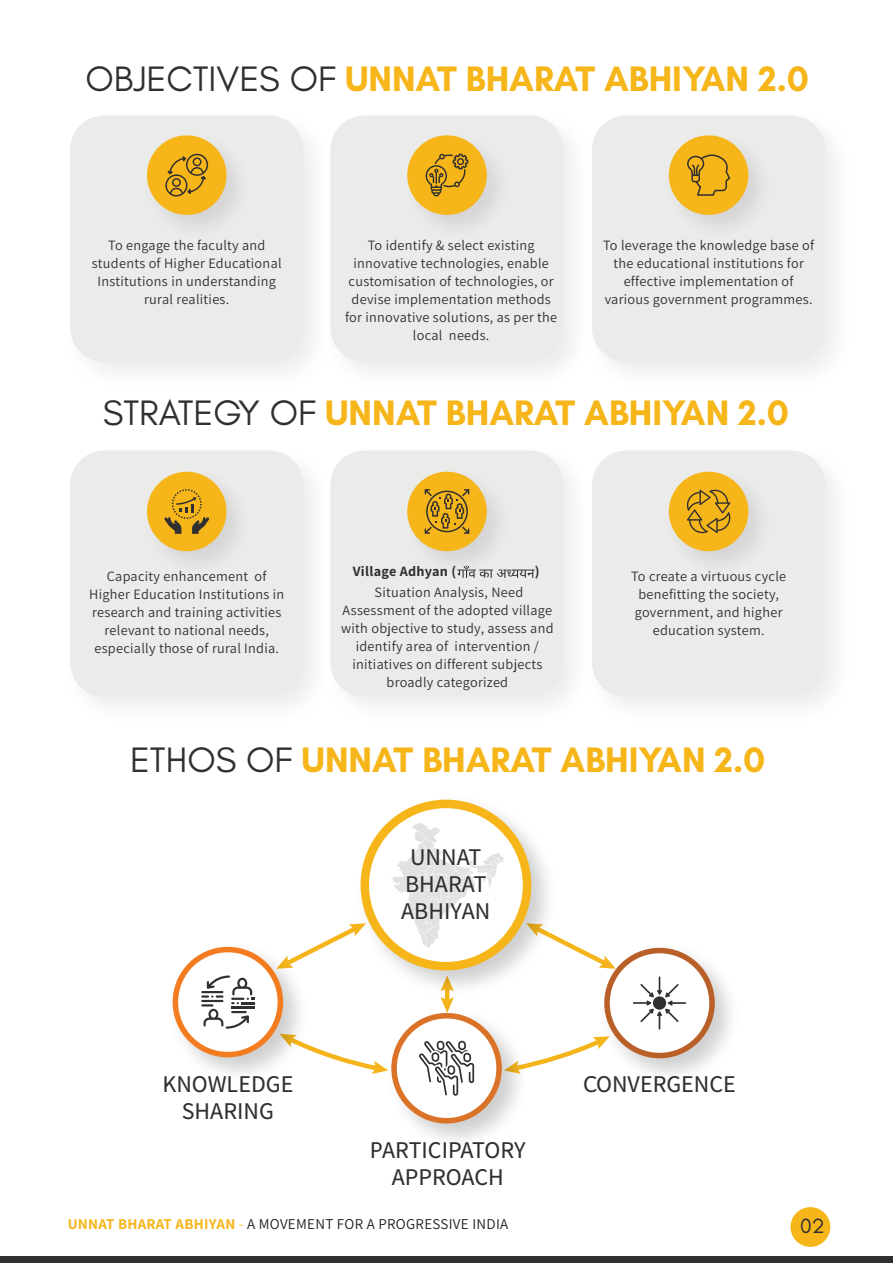
<style>
.page{position:relative;width:893px;height:1263px;background:#fff}
.page>*{position:absolute;margin:0;border:0;box-sizing:border-box;transform-origin:0 0}
.t1{font:700 36px "Glacial Indifference";color:#f6b519}
.t2{font:500 24px/27px "Assistant";color:#303030;text-align:center}
.t3{font:21px "Glacial Indifference";color:#303030}
.t4{font:15px "Assistant";letter-spacing:.02em;color:#231f20}
.t5{font:14.25px/18px "Assistant";letter-spacing:.02em;color:#303030;text-align:center}
.t6{font:700 14.25px "Assistant";letter-spacing:.02em;color:#303030}
.s1{font-weight:400;color:#303030}
.s2{font-weight:700;color:#f6b519}
.s3{color:#f6b519}
</style>
<div class="page">
<svg style="left:565px;top:940px;width:27px;height:20px"></svg>
<svg style="left:316px;top:930px;width:32px;height:21px"></svg>
<svg style="left:316px;top:1048px;width:63px;height:26px"></svg>
<svg style="left:535px;top:1042px;width:57px;height:24px"></svg>
<img style="left:348px;top:799px;width:217px;height:202px">
<div style="left:361px;top:800px;width:170px;height:170px;background:#f6b519;border-radius:50%"></div>
<div style="left:369px;top:808px;width:154px;height:154px;background:#fff;border-radius:50%"></div>
<div style="left:70px;top:115px;width:233px;height:247px;background:#ebebea;border-radius:34px"></div>
<div style="left:330px;top:115px;width:234px;height:247px;background:#ebebea;border-radius:34px"></div>
<div style="left:592px;top:115px;width:233px;height:247px;background:#ebebea;border-radius:34px"></div>
<div style="left:592px;top:450px;width:233px;height:247px;background:#ebebea;border-radius:34px"></div>
<img style="left:352px;top:467px;width:245px;height:239px">
<div style="left:330px;top:450px;width:234px;height:247px;background:#ebebea;border-radius:34px"></div>
<img style="left:90px;top:461px;width:247px;height:245px">
<div style="left:70px;top:450px;width:233px;height:247px;background:#ebebea;border-radius:34px"></div>
<img style="left:147px;top:135px;width:91px;height:91px">
<div style="left:147px;top:135px;width:79px;height:80px;background:#f6b519;border-radius:50%"></div>
<svg style="left:165px;top:154px;width:43px;height:42px"></svg>
<img style="left:407px;top:135px;width:91px;height:91px">
<div style="left:407px;top:135px;width:80px;height:80px;background:#f6b519;border-radius:50%"></div>
<svg style="left:426px;top:154px;width:42px;height:42px"></svg>
<img style="left:668px;top:136px;width:92px;height:90px">
<div style="left:669px;top:135px;width:79px;height:80px;background:#f6b519;border-radius:50%"></div>
<svg style="left:687px;top:154px;width:43px;height:42px"></svg>
<img style="left:407px;top:471px;width:91px;height:95px">
<div style="left:407px;top:472px;width:80px;height:79px;background:#f6b519;border-radius:50%"></div>
<svg style="left:425px;top:489px;width:44px;height:45px"></svg>
<img style="left:147px;top:471px;width:91px;height:92px">
<div style="left:147px;top:472px;width:79px;height:79px;background:#f6b519;border-radius:50%"></div>
<svg style="left:164px;top:489px;width:45px;height:45px"></svg>
<img style="left:668px;top:471px;width:92px;height:92px">
<div style="left:669px;top:472px;width:79px;height:79px;background:#f6b519;border-radius:50%"></div>
<svg style="left:687px;top:490px;width:43px;height:43px"></svg>
<svg style="left:391px;top:822px;width:113px;height:126px"></svg>
<img style="left:172px;top:946px;width:144px;height:128px">
<div style="left:173px;top:947px;width:110px;height:110px;background:#f47c20;border-radius:50%"></div>
<div style="left:178px;top:952px;width:100px;height:100px;background:#fff;border-radius:50%"></div>
<svg style="left:201px;top:975px;width:53px;height:54px"></svg>
<img style="left:379px;top:1001px;width:156px;height:139px">
<div style="left:391px;top:1013px;width:111px;height:110px;background:#da7327;border-radius:50%"></div>
<div style="left:397px;top:1018px;width:99px;height:100px;background:#fff;border-radius:50%"></div>
<svg style="left:419px;top:1041px;width:55px;height:55px"></svg>
<img style="left:592px;top:947px;width:139px;height:128px">
<svg style="left:604px;top:948px;width:111px;height:110px;background:#bb6632"></svg>
<div style="left:610px;top:953px;width:99px;height:100px;background:#fff;border-radius:50%"></div>
<svg style="left:633px;top:976px;width:53px;height:54px"></svg>
<div style="left:790px;top:1207px;width:40px;height:40px;background:#f6b519;border-radius:50%"></div>
<div style="left:0;top:1256px;width:893px;height:7px;background:#303030"></div>
<svg style="left:457px;top:566px;width:78px;height:12px"></svg>
<h1 class="t1" style="left:86px;top:56px;width:725px"><span class="s1">OBJECTIVES OF</span> UNNAT BHARAT ABHIYAN 2.0</h1>
<p class="t5" style="left:92px;top:236px;width:191px">To engage the faculty and students of Higher Educational<br>Institutions in understanding rural realities.</p>
<p class="t5" style="left:345px;top:236px;width:214px">To identify &amp; select existing innovative technologies, enable customisation of technologies, or devise implementation methods for innovative solutions, as per the local needs.</p>
<p class="t5" style="left:603px;top:236px;width:213px">To leverage the knowledge base of the educational institutions for effective implementation of various government programmes.</p>
<h1 class="t1" style="left:103px;top:391px;width:688px"><span class="s1">STRATEGY OF</span> UNNAT BHARAT ABHIYAN 2.0</h1>
<p class="t6" style="left:353px;top:562px;width:105px">Village Adhyan (</p>
<p class="t6" style="left:535px;top:562px;width:6px">)</p>
<p class="t5" style="left:89px;top:566px;width:196px">Capacity enhancement of<br>Higher Education Institutions in research and training activities relevant to national needs, especially those of rural India.</p>
<p class="t5" style="left:631px;top:566px;width:157px">To create a virtuous cycle benefitting the society, government, and higher education system.</p>
<p class="t5" style="left:341px;top:582px;width:214px">Situation Analysis, Need<br>Assessment of the adopted village with objective to study, assess and identify area of intervention / initiatives on different subjects broadly categorized</p>
<h1 class="t1" style="left:130px;top:737px;width:637px"><span class="s1">ETHOS OF</span> UNNAT BHARAT ABHIYAN 2.0</h1>
<h2 class="t2" style="left:162px;top:1070px;width:132px">KNOWLEDGE<br>SHARING</h2>
<h2 class="t2" style="left:401px;top:842px;width:91px">UNNAT<br>BHARAT<br>ABHIYAN</h2>
<h2 class="t2" style="left:370px;top:1135px;width:158px">PARTICIPATORY<br>APPROACH</h2>
<h2 class="t2" style="left:583px;top:1069px;width:154px">CONVERGENCE</h2>
<p class="t4" style="left:68px;top:1214px;width:442px"><span class="s2">UNNAT BHARAT ABHIYAN</span> <span class="s3">-</span> A MOVEMENT FOR A PROGRESSIVE INDIA</p>
<h3 class="t3" style="left:800px;top:1214px;width:26px">02</h3>
</div>
